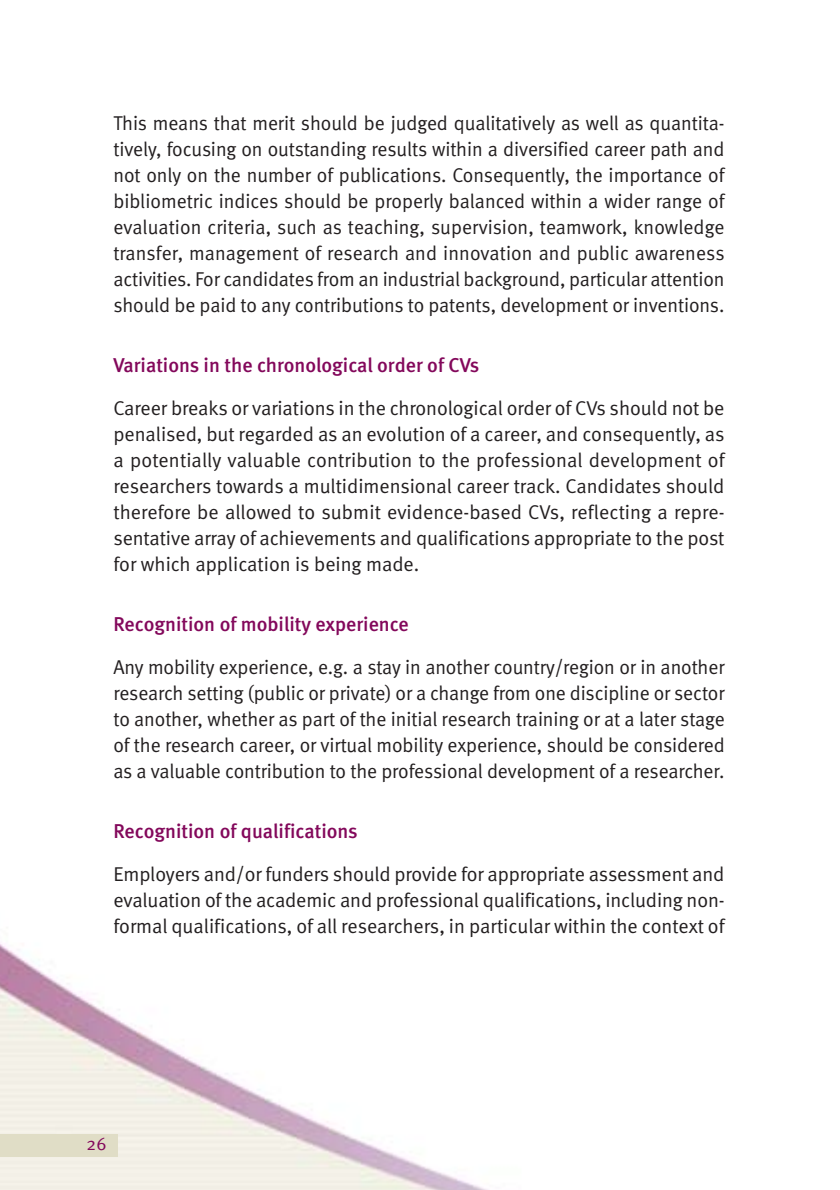
<style>
.page{position:relative;width:840px;height:1190px;background:#fff}
.page>*{position:absolute;margin:0;border:0;box-sizing:border-box;transform-origin:0 0}
.t1{font:20px/26px "Meta Normal";letter-spacing:-.005em;color:#231f20;text-align:justify}
.t2{font:500 20px "Meta";color:#83085b}
.t3{font:18px "Meta Normal";color:#83085b}
</style>
<div class="page">
<img style="left:0;top:943px;width:488px;height:247px">
<div style="left:0;top:1134px;width:117px;height:23px;background:#e0ddc6"></div>
<p class="t1" style="left:113px;top:112px;width:613px">This means that merit should be judged qualitatively as well as quantita&shy;tively, focusing on outstanding results within a diversified career path and not only on the number of publications. Consequently, the importance of bibliometric indices should be properly balanced within a wider range of evaluation criteria, such as teaching, supervision, teamwork, knowledge transfer, management of research and innovation and public awareness activities. For candidates from an industrial background, particular attention should be paid to any contributions to patents, development or inventions.</p>
<p class="t2" style="left:113px;top:357px;width:368px">Variations in the chronological order of CVs</p>
<p class="t1" style="left:113px;top:397px;width:613px">Career breaks or variations in the chronological order of CVs should not be penalised, but regarded as an evolution of a career, and consequently, as a potentially valuable contribution to the professional development of researchers towards a multidimensional career track. Candidates should therefore be allowed to submit evidence-based CVs, reflecting a repre&shy;sentative array of achievements and qualifications appropriate to the post for which application is being made.</p>
<p class="t2" style="left:113px;top:616px;width:297px">Recognition of mobility experience</p>
<p class="t1" style="left:113px;top:656px;width:613px">Any mobility experience, e.g. a stay in another country/region or in another research setting (public or private) or a change from one discipline or sector to another, whether as part of the initial research training or at a later stage of the research career, or virtual mobility experience, should be considered as a valuable contribution to the professional development of a researcher.</p>
<p class="t2" style="left:113px;top:823px;width:246px">Recognition of qualifications</p>
<p class="t1" style="left:113px;top:863px;width:613px">Employers and/or funders should provide for appropriate assessment and evaluation of the academic and professional qualifications, including non&shy;formal qualifications, of all researchers, in particular within the context of</p>
<p class="t3" style="left:87px;top:1136px;width:21px">26</p>
</div>
